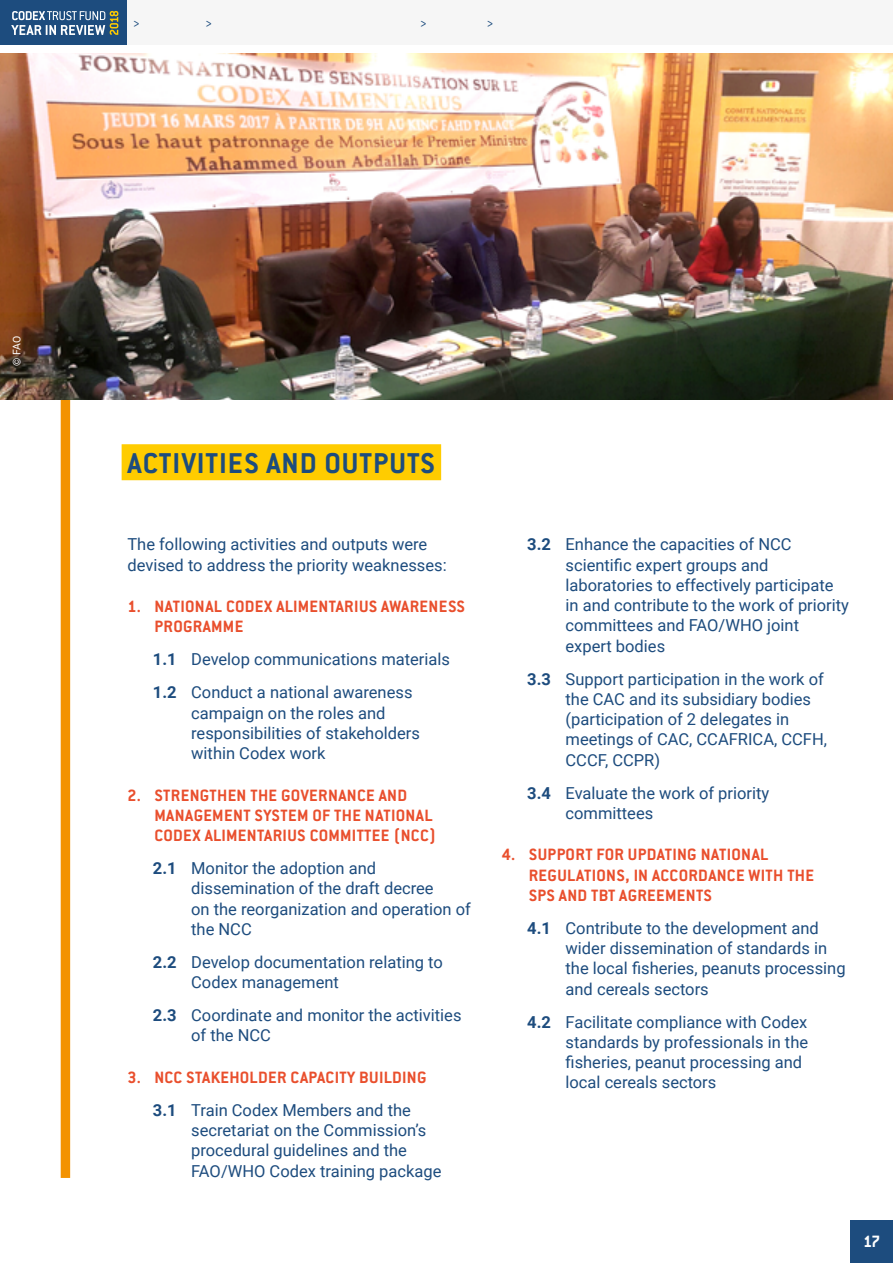
<style>
.page{position:relative;width:893px;height:1263px;background:#fff}
.page>*{position:absolute;margin:0;border:0;box-sizing:border-box;transform-origin:0 0}
.t1{font:700 31.5px "Conduit ITC Std";letter-spacing:.03em;color:#1d4c7e}
.t2{font:700 18px/20.2px "Conduit ITC Std";letter-spacing:.02em;color:#e94f2d}
.t3{font:700 18px "Conduit ITC Std";color:#fff}
.t4{font:16.5px/20.2px "Roboto";color:#1d4c7e}
.t5{font:500 13.5px "Conduit ITC Std";color:#1d4c7e}
.t6{font:10.5px "Roboto";color:#fff}
.s1{font-weight:700}
</style>
<div class="page">
<div style="left:0;top:0;width:128px;height:45px;background:#1d4c7e"></div>
<div style="left:128px;top:0;width:765px;height:45px;background:#f6f6f6"></div>
<svg style="left:11px;top:11px;width:107px;height:24px"></svg>
<div style="left:61px;top:399px;width:9px;height:779px;background:#f39200"></div>
<img style="left:0;top:53px;width:893px;height:346px">
<div style="left:122px;top:444px;width:319px;height:36px;background:#fc0"></div>
<div style="left:850px;top:1220px;width:43px;height:43px;background:#1d4c7e"></div>
<p class="t5" style="left:133px;top:14px;width:8px">&gt;</p>
<p class="t5" style="left:205px;top:14px;width:8px">&gt;</p>
<p class="t5" style="left:420px;top:14px;width:8px">&gt;</p>
<p class="t5" style="left:486px;top:14px;width:8px">&gt;</p>
<p class="t6" style="left:10px;top:366px;width:31px;rotate:-90deg">© FAO</p>
<h1 class="t1" style="left:128px;top:444px;width:309px">ACTIVITIES AND OUTPUTS</h1>
<p class="t4" style="left:127px;top:534px;width:321px">The following activities and outputs were devised to address the priority weaknesses:</p>
<p class="t2" style="left:154px;top:596px;width:312px;text-indent:-27px">1. NATIONAL CODEX ALIMENTARIUS AWARENESS<br>PROGRAMME</p>
<p class="t4" style="left:153px;top:642px;width:299px;line-height:33px"><span class="s1">1.1</span> Develop communications materials<br><span class="s1">1.2</span> Conduct a national awareness</p>
<p class="t4" style="left:191px;top:702px;width:230px">campaign on the roles and responsibilities of stakeholders within Codex work</p>
<p class="t2" style="left:154px;top:784px;width:283px;text-indent:-27px">2. STRENGTHEN THE GOVERNANCE AND<br>MANAGEMENT SYSTEM OF THE NATIONAL<br>CODEX ALIMENTARIUS COMMITTEE (NCC)</p>
<p class="t4" style="left:191px;top:857px;width:281px;text-indent:-38px"><span class="s1">2.1</span> Monitor the adoption and dissemination of the draft decree<br>on the reorganization and operation of the NCC</p>
<p class="t4" style="left:191px;top:951px;width:253px;text-indent:-38px"><span class="s1">2.2</span> Develop documentation relating to<br>Codex management</p>
<p class="t4" style="left:191px;top:1004px;width:272px;text-indent:-38px"><span class="s1">2.3</span> Coordinate and monitor the activities of the NCC</p>
<p class="t2" style="left:127px;top:1067px;width:301px">3. NCC STAKEHOLDER CAPACITY BUILDING</p>
<p class="t4" style="left:191px;top:1099px;width:252px;text-indent:-38px"><span class="s1">3.1</span> Train Codex Members and the secretariat on the Commission’s procedural guidelines and the<br>FAO/WHO Codex training package</p>
<p class="t4" style="left:566px;top:534px;width:285px;text-indent:-38px"><span class="s1">3.2</span> Enhance the capacities of NCC scientific expert groups and laboratories to effectively participate in and contribute to the work of priority committees and FAO/WHO joint expert bodies</p>
<p class="t4" style="left:566px;top:668px;width:263px;text-indent:-38px"><span class="s1">3.3</span> Support participation in the work of the CAC and its subsidiary bodies (participation of 2 delegates in meetings of CAC, CCAFRICA, CCFH,<br>CCCF, CCPR)</p>
<p class="t4" style="left:566px;top:782px;width:205px;text-indent:-38px"><span class="s1">3.4</span> Evaluate the work of priority committees</p>
<p class="t2" style="left:529px;top:844px;width:287px;text-indent:-27px">4. SUPPORT FOR UPDATING NATIONAL<br>REGULATIONS, IN ACCORDANCE WITH THE<br>SPS AND TBT AGREEMENTS</p>
<p class="t4" style="left:566px;top:917px;width:282px;text-indent:-38px"><span class="s1">4.1</span> Contribute to the development and wider dissemination of standards in the local fisheries, peanuts processing and cereals sectors</p>
<p class="t4" style="left:566px;top:1011px;width:244px;text-indent:-38px"><span class="s1">4.2</span> Facilitate compliance with Codex standards by professionals in the fisheries, peanut processing and local cereals sectors</p>
<p class="t3" style="left:863px;top:1231px;width:19px">17</p>
</div>
